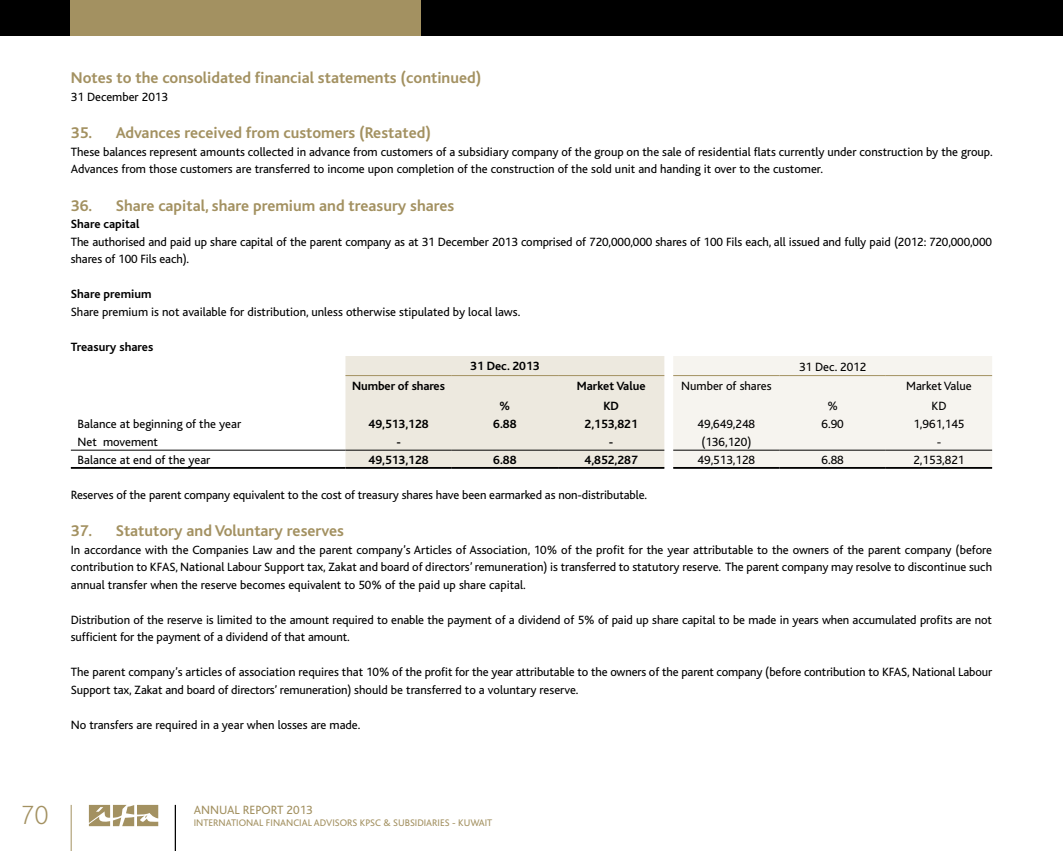
<style>
.page{position:relative;width:1063px;height:851px;background:#fff}
.page>*{position:absolute;margin:0;border:0;box-sizing:border-box;transform-origin:0 0}
.t1{font:200 27.5px "Bliss Pro";color:#a39161}
.t2{font:700 16.25px "Bliss";color:#a39161}
.t3{font:12.5px/17.5px "Bliss";letter-spacing:-.01em;color:#000}
.t4{font:700 12.5px "Bliss";color:#000}
.t5{font:12.5px "Bliss";color:#a39161}
.t6{font:10px "Bliss";color:#a39161}
</style>
<div class="page">
<div style="left:0;top:0;width:1063px;height:35px;background:#000"></div>
<div style="left:71px;top:0;width:350px;height:35px;background:#a39161"></div>
<div style="left:345px;top:356px;width:319px;height:111px;background:#ede9df"></div>
<div style="left:673px;top:356px;width:319px;height:111px;background:#f6f4ef"></div>
<hr style="left:71px;top:450px;width:274px;height:1px;background:#000">
<hr style="left:345px;top:450px;width:107px;height:1px;background:#000">
<hr style="left:452px;top:450px;width:106px;height:1px;background:#000">
<hr style="left:558px;top:450px;width:106px;height:1px;background:#000">
<hr style="left:673px;top:450px;width:107px;height:1px;background:#000">
<hr style="left:780px;top:450px;width:106px;height:1px;background:#000">
<hr style="left:886px;top:450px;width:106px;height:1px;background:#000">
<hr style="left:345px;top:375px;width:107px;height:1px;background:#a39161">
<hr style="left:452px;top:375px;width:106px;height:1px;background:#a39161">
<hr style="left:558px;top:375px;width:106px;height:1px;background:#a39161">
<hr style="left:673px;top:375px;width:107px;height:1px;background:#a39161">
<hr style="left:780px;top:375px;width:106px;height:1px;background:#a39161">
<hr style="left:886px;top:375px;width:106px;height:1px;background:#a39161">
<hr style="left:71px;top:467px;width:274px;height:1px;background:#000">
<hr style="left:71px;top:468px;width:274px;height:1px;background:#000">
<hr style="left:345px;top:467px;width:107px;height:1px;background:#000">
<hr style="left:345px;top:468px;width:107px;height:1px;background:#000">
<hr style="left:452px;top:467px;width:106px;height:1px;background:#000">
<hr style="left:452px;top:468px;width:106px;height:1px;background:#000">
<hr style="left:558px;top:467px;width:106px;height:1px;background:#000">
<hr style="left:558px;top:468px;width:106px;height:1px;background:#000">
<hr style="left:673px;top:467px;width:107px;height:1px;background:#000">
<hr style="left:673px;top:468px;width:107px;height:1px;background:#000">
<hr style="left:780px;top:467px;width:106px;height:1px;background:#000">
<hr style="left:780px;top:468px;width:106px;height:1px;background:#000">
<hr style="left:886px;top:467px;width:106px;height:1px;background:#000">
<hr style="left:886px;top:468px;width:106px;height:1px;background:#000">
<svg style="left:89px;top:804px;width:69px;height:22px"></svg>
<hr style="left:175px;top:804px;width:1px;height:46px;background:#000">
<hr style="left:71px;top:804px;width:1px;height:46px;background:#a39161">
<h2 class="t2" style="left:71px;top:70px;width:412px">Notes to the consolidated financial statements (continued)</h2>
<p class="t3" style="left:71px;top:88px;width:99px">31 December 2013</p>
<h2 class="t2" style="left:71px;top:125px;width:362px">35. Advances received from customers (Restated)</h2>
<p class="t3" style="left:71px;top:143px;width:923px">These balances represent amounts collected in advance from customers of a subsidiary company of the group on the sale of residential flats currently under construction by the group.<br>Advances from those customers are transferred to income upon completion of the construction of the sold unit and handing it over to the customer.</p>
<h2 class="t2" style="left:71px;top:197px;width:385px">36. Share capital, share premium and treasury shares</h2>
<p class="t4" style="left:71px;top:218px;width:70px">Share capital</p>
<p class="t3" style="left:71px;top:233px;width:923px">The authorised and paid up share capital of the parent company as at 31 December 2013 comprised of 720,000,000 shares of 100 Fils each, all issued and fully paid (2012: 720,000,000 shares of 100 Fils each).</p>
<p class="t4" style="left:71px;top:288px;width:82px">Share premium</p>
<p class="t3" style="left:71px;top:303px;width:451px">Share premium is not available for distribution, unless otherwise stipulated by local laws.</p>
<p class="t4" style="left:71px;top:340px;width:84px">Treasury shares</p>
<p class="t4" style="left:470px;top:360px;width:71px">31 Dec. 2013</p>
<p class="t3" style="left:799px;top:358px;width:69px">31 Dec. 2012</p>
<p class="t4" style="left:352px;top:379px;width:94px">Number of shares</p>
<p class="t4" style="left:577px;top:379px;width:70px">Market Value</p>
<p class="t3" style="left:681px;top:377px;width:92px">Number of shares</p>
<p class="t3" style="left:906px;top:377px;width:67px">Market Value</p>
<p class="t4" style="left:499px;top:399px;width:13px">%</p>
<p class="t4" style="left:603px;top:399px;width:17px">KD</p>
<p class="t3" style="left:827px;top:397px;width:12px">%</p>
<p class="t3" style="left:932px;top:397px;width:16px">KD</p>
<p class="t3" style="left:78px;top:415px;width:165px">Balance at beginning of the year</p>
<p class="t4" style="left:369px;top:417px;width:61px">49,513,128</p>
<p class="t4" style="left:493px;top:417px;width:25px">6.88</p>
<p class="t4" style="left:585px;top:417px;width:55px">2,153,821</p>
<p class="t3" style="left:698px;top:415px;width:59px">49,649,248</p>
<p class="t3" style="left:822px;top:415px;width:24px">6.90</p>
<p class="t3" style="left:913px;top:415px;width:53px">1,961,145</p>
<p class="t3" style="left:78px;top:433px;width:82px">Net movement</p>
<p class="t4" style="left:396px;top:435px;width:6px">-</p>
<p class="t4" style="left:609px;top:435px;width:6px">-</p>
<p class="t3" style="left:701px;top:433px;width:51px">(136,120)</p>
<p class="t3" style="left:937px;top:433px;width:6px">-</p>
<p class="t3" style="left:78px;top:451px;width:134px">Balance at end of the year</p>
<p class="t4" style="left:369px;top:453px;width:61px">49,513,128</p>
<p class="t4" style="left:493px;top:453px;width:25px">6.88</p>
<p class="t4" style="left:585px;top:453px;width:55px">4,852,287</p>
<p class="t3" style="left:698px;top:451px;width:59px">49,513,128</p>
<p class="t3" style="left:822px;top:451px;width:24px">6.88</p>
<p class="t3" style="left:913px;top:451px;width:53px">2,153,821</p>
<p class="t3" style="left:71px;top:486px;width:578px">Reserves of the parent company equivalent to the cost of treasury shares have been earmarked as non-distributable.</p>
<h2 class="t2" style="left:71px;top:522px;width:275px">37. Statutory and Voluntary reserves</h2>
<p class="t3" style="left:71px;top:541px;width:923px;text-align:justify">In accordance with the Companies Law and the parent company’s Articles of Association, 10% of the profit for the year attributable to the owners of the parent company (before contribution to KFAS, National Labour Support tax, Zakat and board of directors’ remuneration) is transferred to statutory reserve. The parent company may resolve to discontinue such annual transfer when the reserve becomes equivalent to 50% of the paid up share capital.</p>
<p class="t3" style="left:71px;top:611px;width:923px">Distribution of the reserve is limited to the amount required to enable the payment of a dividend of 5% of paid up share capital to be made in years when accumulated profits are not sufficient for the payment of a dividend of that amount.</p>
<p class="t3" style="left:71px;top:663px;width:923px">The parent company’s articles of association requires that 10% of the profit for the year attributable to the owners of the parent company (before contribution to KFAS, National Labour<br>Support tax, Zakat and board of directors’ remuneration) should be transferred to a voluntary reserve.</p>
<p class="t3" style="left:71px;top:716px;width:291px">No transfers are required in a year when losses are made.</p>
<h1 class="t1" style="left:22px;top:798px;width:29px">70</h1>
<p class="t5" style="left:194px;top:803px;width:121px">ANNUAL REPORT 2013</p>
<p class="t6" style="left:194px;top:817px;width:300px">INTERNATIONAL FINANCIAL ADVISORS KPSC &amp; SUBSIDIARIES - KUWAIT</p>
</div>
